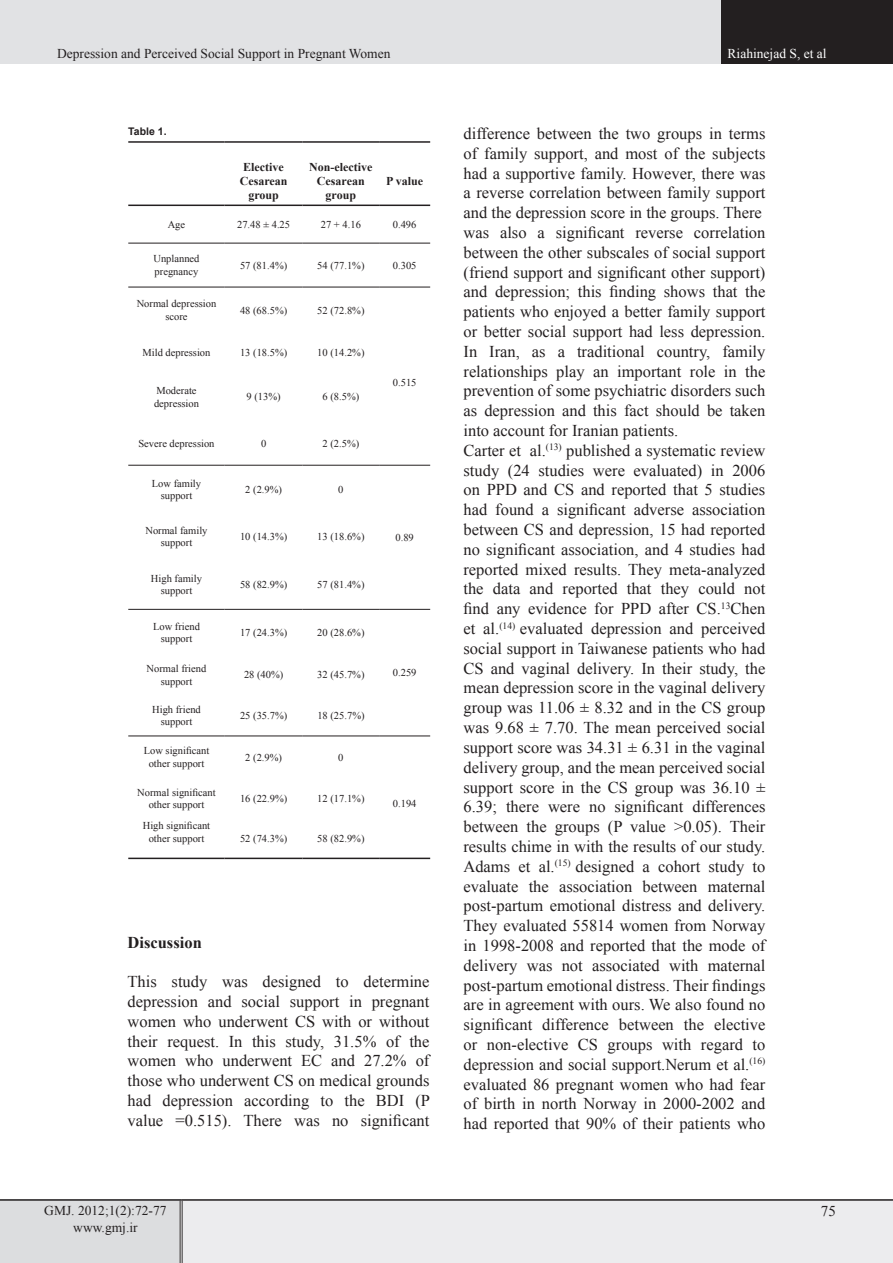
<style>
.page{position:relative;width:893px;height:1263px;background:#fff}
.page>*{position:absolute;margin:0;border:0;box-sizing:border-box;transform-origin:0 0}
.t1{font:16.5px/19.8px "Times New Roman";color:#231f20;text-align:justify}
.t2{font:700 16.5px "Times New Roman";color:#231f20}
.t3{font:15px "Times New Roman";color:#231f20}
.t4{font:13.5px/16.2px "Times New Roman";color:#231f20;text-align:center}
.t5{font:13.5px "Times New Roman";color:#fff}
.t6{font:700 12px/14.4px "Times New Roman";color:#231f20;text-align:center}
.t7{font:10.5px/12.6px "Times New Roman";color:#231f20;text-align:center}
.t8{font:700 10.5px "Arial";color:#231f20}
</style>
<div class="page">
<div style="left:0;top:0;width:722px;height:64px;background:#e1e2e4"></div>
<div style="left:722px;top:0;width:171px;height:64px;background:#231f20"></div>
<div style="left:0;top:1200px;width:181px;height:63px;background:#dcdddf"></div>
<div style="left:181px;top:1200px;width:712px;height:63px;background:#ececee"></div>
<hr style="left:180px;top:1201px;width:3px;height:62px;background:#fff">
<hr style="left:180px;top:1201px;width:1px;height:62px;background:#231f20">
<hr style="left:182px;top:1201px;width:1px;height:62px;background:#231f20">
<hr style="left:0;top:1199px;width:181px;height:2px;background:#231f20">
<hr style="left:181px;top:1199px;width:712px;height:2px;background:#231f20">
<hr style="left:128px;top:141px;width:97px;height:2px;background:#231f20">
<hr style="left:225px;top:141px;width:78px;height:2px;background:#231f20">
<hr style="left:303px;top:141px;width:76px;height:2px;background:#231f20">
<hr style="left:379px;top:141px;width:51px;height:2px;background:#231f20">
<hr style="left:128px;top:205px;width:97px;height:1px;background:#231f20">
<hr style="left:225px;top:205px;width:78px;height:1px;background:#231f20">
<hr style="left:303px;top:205px;width:76px;height:1px;background:#231f20">
<hr style="left:379px;top:205px;width:51px;height:1px;background:#231f20">
<hr style="left:379px;top:858px;width:51px;height:1px;background:#231f20">
<hr style="left:128px;top:858px;width:97px;height:1px;background:#231f20">
<hr style="left:225px;top:858px;width:78px;height:1px;background:#231f20">
<hr style="left:303px;top:858px;width:76px;height:1px;background:#231f20">
<hr style="left:128px;top:243px;width:97px;height:1px;background:#231f20">
<hr style="left:225px;top:243px;width:78px;height:1px;background:#231f20">
<hr style="left:303px;top:243px;width:76px;height:1px;background:#231f20">
<hr style="left:379px;top:243px;width:51px;height:1px;background:#231f20">
<hr style="left:128px;top:287px;width:97px;height:1px;background:#231f20">
<hr style="left:225px;top:287px;width:78px;height:1px;background:#231f20">
<hr style="left:303px;top:287px;width:76px;height:1px;background:#231f20">
<hr style="left:379px;top:287px;width:51px;height:1px;background:#231f20">
<hr style="left:379px;top:465px;width:51px;height:1px;background:#231f20">
<hr style="left:128px;top:465px;width:97px;height:1px;background:#231f20">
<hr style="left:225px;top:465px;width:78px;height:1px;background:#231f20">
<hr style="left:303px;top:465px;width:76px;height:1px;background:#231f20">
<hr style="left:379px;top:609px;width:51px;height:1px;background:#231f20">
<hr style="left:128px;top:609px;width:97px;height:1px;background:#231f20">
<hr style="left:225px;top:609px;width:78px;height:1px;background:#231f20">
<hr style="left:303px;top:609px;width:76px;height:1px;background:#231f20">
<hr style="left:379px;top:735px;width:51px;height:1px;background:#231f20">
<hr style="left:128px;top:735px;width:97px;height:1px;background:#231f20">
<hr style="left:225px;top:735px;width:78px;height:1px;background:#231f20">
<hr style="left:303px;top:735px;width:76px;height:1px;background:#231f20">
<p class="t4" style="left:57px;top:45px;width:335px">Depression and Perceived Social Support in Pregnant Women</p>
<p class="t5" style="left:728px;top:44px;width:100px">Riahinejad S, et al</p>
<p class="t8" style="left:128px;top:125px;width:40px">Table 1.</p>
<p class="t6" style="left:240px;top:159px;width:49px">Elective<br>Cesarean group</p>
<p class="t6" style="left:309px;top:159px;width:65px">Non-elective<br>Cesarean group</p>
<p class="t6" style="left:386px;top:173px;width:39px">P value</p>
<p class="t7" style="left:168px;top:218px;width:19px">Age</p>
<p class="t7" style="left:237px;top:218px;width:55px">27.48 ± 4.25</p>
<p class="t7" style="left:321px;top:218px;width:42px">27 + 4.16</p>
<p class="t7" style="left:393px;top:218px;width:25px">0.496</p>
<p class="t7" style="left:153px;top:252px;width:48px;text-align:left">Unplanned pregnancy</p>
<p class="t7" style="left:240px;top:259px;width:49px">57 (81.4%)</p>
<p class="t7" style="left:317px;top:259px;width:49px">54 (77.1%)</p>
<p class="t7" style="left:393px;top:259px;width:25px">0.305</p>
<p class="t7" style="left:137px;top:297px;width:81px">Normal depression score</p>
<p class="t7" style="left:240px;top:304px;width:49px">48 (68.5%)</p>
<p class="t7" style="left:317px;top:304px;width:49px">52 (72.8%)</p>
<p class="t7" style="left:142px;top:346px;width:69px">Mild depression</p>
<p class="t7" style="left:240px;top:346px;width:49px">13 (18.5%)</p>
<p class="t7" style="left:317px;top:346px;width:49px">10 (14.2%)</p>
<p class="t7" style="left:154px;top:384px;width:46px;text-align:left">Moderate depression</p>
<p class="t7" style="left:247px;top:390px;width:36px">9 (13%)</p>
<p class="t7" style="left:323px;top:390px;width:38px">6 (8.5%)</p>
<p class="t7" style="left:138px;top:437px;width:78px">Severe depression</p>
<p class="t7" style="left:261px;top:437px;width:7px">0</p>
<p class="t7" style="left:323px;top:437px;width:38px">2 (2.5%)</p>
<p class="t7" style="left:152px;top:477px;width:51px">Low family support</p>
<p class="t7" style="left:245px;top:483px;width:38px">2 (2.9%)</p>
<p class="t7" style="left:338px;top:483px;width:7px">0</p>
<p class="t7" style="left:145px;top:524px;width:64px">Normal family support</p>
<p class="t7" style="left:240px;top:530px;width:49px">10 (14.3%)</p>
<p class="t7" style="left:317px;top:530px;width:49px">13 (18.6%)</p>
<p class="t7" style="left:151px;top:572px;width:53px">High family support</p>
<p class="t7" style="left:240px;top:578px;width:49px">58 (82.9%)</p>
<p class="t7" style="left:317px;top:578px;width:49px">57 (81.4%)</p>
<p class="t7" style="left:153px;top:620px;width:48px">Low friend support</p>
<p class="t7" style="left:240px;top:626px;width:49px">17 (24.3%)</p>
<p class="t7" style="left:317px;top:626px;width:49px">20 (28.6%)</p>
<p class="t7" style="left:147px;top:662px;width:61px">Normal friend support</p>
<p class="t7" style="left:244px;top:668px;width:41px">28 (40%)</p>
<p class="t7" style="left:317px;top:668px;width:49px">32 (45.7%)</p>
<p class="t7" style="left:152px;top:702px;width:50px">High friend support</p>
<p class="t7" style="left:240px;top:709px;width:49px">25 (35.7%)</p>
<p class="t7" style="left:317px;top:709px;width:49px">18 (25.7%)</p>
<p class="t7" style="left:144px;top:744px;width:67px">Low significant other support</p>
<p class="t7" style="left:245px;top:750px;width:38px">2 (2.9%)</p>
<p class="t7" style="left:338px;top:750px;width:7px">0</p>
<p class="t7" style="left:137px;top:786px;width:80px">Normal significant other support</p>
<p class="t7" style="left:240px;top:792px;width:49px">16 (22.9%)</p>
<p class="t7" style="left:317px;top:792px;width:49px">12 (17.1%)</p>
<p class="t7" style="left:143px;top:819px;width:69px">High significant other support</p>
<p class="t7" style="left:240px;top:832px;width:49px">52 (74.3%)</p>
<p class="t7" style="left:317px;top:832px;width:49px">58 (82.9%)</p>
<p class="t7" style="left:393px;top:376px;width:25px">0.515</p>
<p class="t7" style="left:395px;top:531px;width:20px">0.89</p>
<p class="t7" style="left:393px;top:666px;width:25px">0.259</p>
<p class="t7" style="left:393px;top:797px;width:25px">0.194</p>
<p class="t2" style="left:128px;top:931px;width:76px">Discussion</p>
<p class="t1" style="left:128px;top:971px;width:304px">This study was designed to determine depression and social support in pregnant women who underwent CS with or without their request. In this study, 31.5% of the women who underwent EC and 27.2% of those who underwent CS on medical grounds had depression according to the BDI (P value =0.515). There was no significant</p>
<p class="t1" style="left:463px;top:123px;width:303px;text-align:left">difference between the two groups in terms of family support, and most of the subjects had a supportive family. However, there was a reverse correlation between family support and the depression score in the groups. There was also a significant reverse correlation between the other subscales of social support (friend support and significant other support) and depression; this finding shows that the patients who enjoyed a better family support or better social support had less depression.<br>In Iran, as a traditional country, family relationships play an important role in the prevention of some psychiatric disorders such as depression and this fact should be taken into account for Iranian patients.<br>Carter et al.<sup>(13)</sup> published a systematic review study (24 studies were evaluated) in 2006 on PPD and CS and reported that 5 studies had found a significant adverse association between CS and depression, 15 had reported no significant association, and 4 studies had reported mixed results. They meta-analyzed the data and reported that they could not find any evidence for PPD after CS.<sup>13</sup>Chen et al.<sup>(14)</sup> evaluated depression and perceived social support in Taiwanese patients who had CS and vaginal delivery. In their study, the mean depression score in the vaginal delivery group was 11.06 ± 8.32 and in the CS group was 9.68 ± 7.70. The mean perceived social support score was 34.31 ± 6.31 in the vaginal delivery group, and the mean perceived social support score in the CS group was 36.10 ± 6.39; there were no significant differences between the groups (P value &gt;0.05). Their results chime in with the results of our study.<br>Adams et al.<sup>(15)</sup> designed a cohort study to evaluate the association between maternal post-partum emotional distress and delivery.<br>They evaluated 55814 women from Norway in 1998-2008 and reported that the mode of delivery was not associated with maternal post-partum emotional distress. Their findings are in agreement with ours. We also found no significant difference between the elective or non-elective CS groups with regard to depression and social support.Nerum et al.<sup>(16) </sup>evaluated 86 pregnant women who had fear of birth in north Norway in 2000-2002 and had reported that 90% of their patients who</p>
<p class="t4" style="left:44px;top:1202px;width:124px">GMJ. 2012;1(2):72-77 www.gmj.ir</p>
<p class="t3" style="left:821px;top:1201px;width:16px">75</p>
</div>
